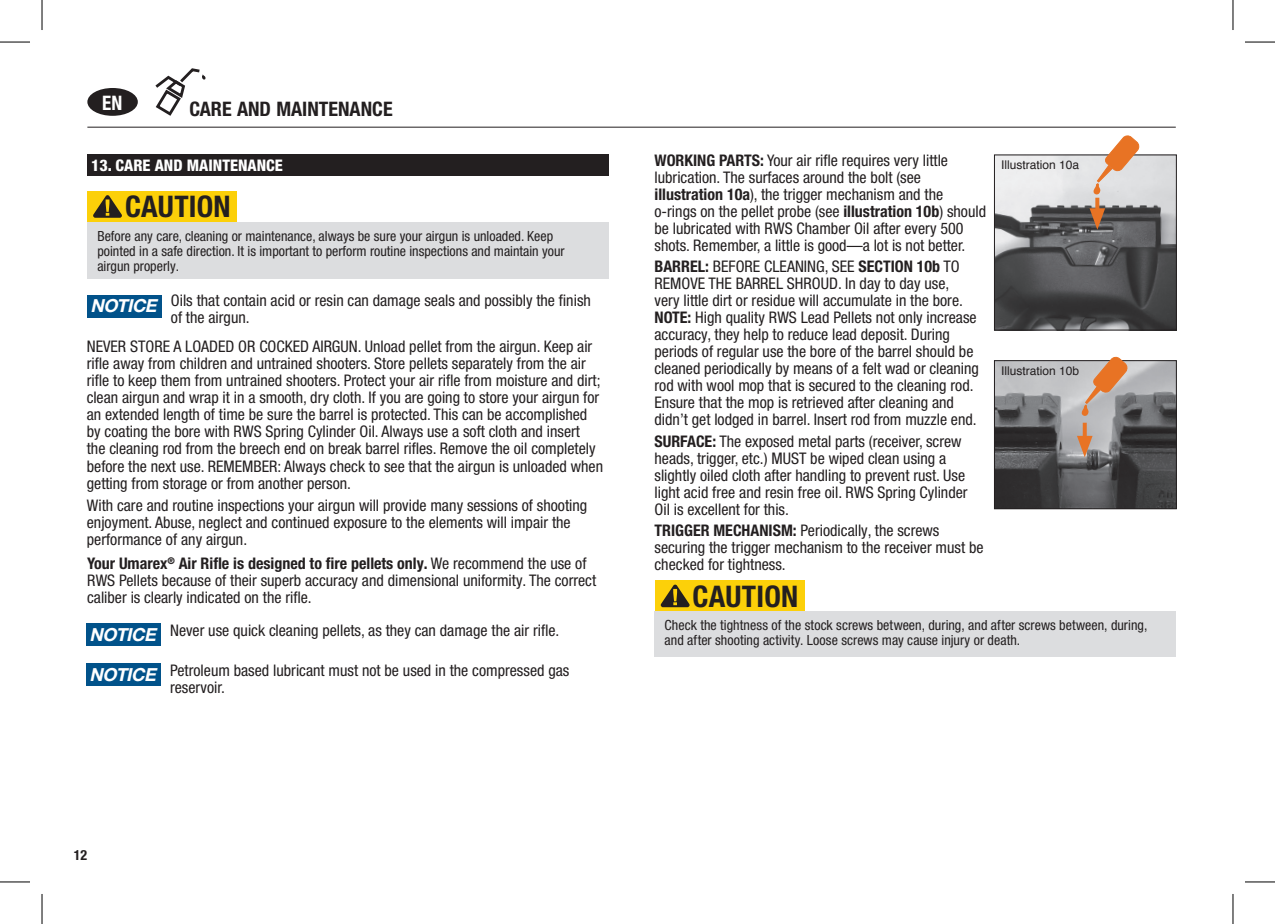
<style>
.page{position:relative;width:1275px;height:924px;background:#fff}
.page>*{position:absolute;margin:0;border:0;box-sizing:border-box;transform-origin:0 0}
.Überschrift{font:700 condensed 29.8px "Helvetica Neue LT Pro";letter-spacing:.005em;color:#231f20}
.fließtext_bold{font:700 condensed 20px "Helvetica Neue LT Pro";color:#231f20}
.t1{font:700 condensed 20px "Helvetica Neue LT Pro";color:#fff;scale:.95 1}
.Überschrift-2{font:italic 700 18px "Helvetica Neue LT Pro";color:#fff}
.Text_Style{font:condensed 16px/17px "Helvetica Neue LT Pro";color:#231f20}
.t2{font:800 condensed 16px "Helvetica Neue LT Pro";color:#fff}
.fließtext{font:condensed 14px/15px "Helvetica Neue LT Pro";color:#231f20}
.t3{font:700 condensed 14px "Helvetica Neue LT Pro";color:#231f20}
.t4{font:12px "Helvetica";color:#231f20}
.s1{font-weight:700}
</style>
<div class="page">
<hr style="left:87px;top:127px;width:1088px;height:1px;background:#231f20">
<div style="left:87px;top:88px;width:51px;height:28px;background:#231f20;border-radius:50%"></div>
<img style="left:996px;top:362px;width:178px;height:145px">
<div style="left:994px;top:360px;width:182px;height:149px;border:1px solid #231f20"></div>
<img style="left:996px;top:156px;width:178px;height:172px">
<div style="left:994px;top:154px;width:182px;height:176px;border:1px solid #231f20"></div>
<svg style="left:155px;top:68px;width:51px;height:48px"></svg>
<svg style="left:1091px;top:135px;width:50px;height:61px"></svg>
<svg style="left:1095px;top:198px;width:4px;height:10px"></svg>
<svg style="left:1089px;top:208px;width:16px;height:22px"></svg>
<svg style="left:1079px;top:356px;width:50px;height:62px;background:#c4a692"></svg>
<svg style="left:1082px;top:422px;width:4px;height:13px"></svg>
<svg style="left:1077px;top:435px;width:15px;height:22px"></svg>
<div style="left:654px;top:611px;width:521px;height:45px;background:#dcdddf"></div>
<div style="left:655px;top:580px;width:149px;height:31px;background:#fcd009"></div>
<svg style="left:661px;top:584px;width:28px;height:23px"></svg>
<div style="left:87px;top:154px;width:521px;height:22px;background:#231f20"></div>
<div style="left:87px;top:222px;width:522px;height:56px;background:#dcdddf"></div>
<div style="left:87px;top:191px;width:149px;height:31px;background:#fcd009"></div>
<svg style="left:93px;top:195px;width:29px;height:23px"></svg>
<div style="left:88px;top:294px;width:74px;height:23px;background:#01528a"></div>
<div style="left:87px;top:623px;width:74px;height:23px;background:#01528a"></div>
<div style="left:87px;top:662px;width:74px;height:23px;background:#01528a"></div>
<hr style="left:0;top:42px;width:30px;height:1px;background:#000">
<hr style="left:1245px;top:42px;width:30px;height:1px;background:#000">
<hr style="left:0;top:881px;width:30px;height:1px;background:#000">
<hr style="left:1245px;top:881px;width:30px;height:1px;background:#000">
<hr style="left:42px;top:0;width:1px;height:30px;background:#000">
<hr style="left:42px;top:893px;width:1px;height:30px;background:#000">
<hr style="left:1232px;top:0;width:1px;height:30px;background:#000">
<hr style="left:1232px;top:893px;width:1px;height:30px;background:#000">
<p class="t1" style="left:102px;top:90px;width:23px">EN</p>
<p class="fließtext_bold" style="left:189px;top:97px;width:205px">CARE AND MAINTENANCE</p>
<p class="t2" style="left:91px;top:155px;width:193px">13. CARE AND MAINTENANCE</p>
<p class="Überschrift" style="left:125px;top:188px;width:107px">CAUTION</p>
<p class="fließtext" style="left:97px;top:228px;width:469px">Before any care, cleaning or maintenance, always be sure your airgun is unloaded. Keep pointed in a safe direction. It is important to perform routine inspections and maintain your airgun properly.</p>
<p class="Überschrift-2" style="left:90px;top:294px;width:72px">NOTICE</p>
<p class="Text_Style" style="left:171px;top:291px;width:421px">Oils that contain acid or resin can damage seals and possibly the finish of the airgun.</p>
<p class="Text_Style" style="left:87px;top:338px;width:518px">NEVER STORE A LOADED OR COCKED AIRGUN. Unload pellet from the airgun. Keep air rifle away from children and untrained shooters. Store pellets separately from the air rifle to keep them from untrained shooters. Protect your air rifle from moisture and dirt; clean airgun and wrap it in a smooth, dry cloth. If you are going to store your airgun for an extended length of time be sure the barrel is protected. This can be accomplished by coating the bore with RWS Spring Cylinder Oil. Always use a soft cloth and insert<br>the cleaning rod from the breech end on break barrel rifles. Remove the oil completely before the next use. REMEMBER: Always check to see that the airgun is unloaded when getting from storage or from another person.</p>
<p class="Text_Style" style="left:87px;top:496px;width:502px">With care and routine inspections your airgun will provide many sessions of shooting enjoyment. Abuse, neglect and continued exposure to the elements will impair the performance of any airgun.</p>
<p class="Text_Style" style="left:87px;top:554px;width:510px"><span class="s1">Your Umarex</span><sup>®</sup> <span class="s1">Air Rifle is designed to fire pellets only.</span> We recommend the use of<br>RWS Pellets because of their superb accuracy and dimensional uniformity. The correct caliber is clearly indicated on the rifle.</p>
<p class="Überschrift-2" style="left:90px;top:623px;width:72px">NOTICE</p>
<p class="Überschrift-2" style="left:90px;top:662px;width:72px">NOTICE</p>
<p class="Text_Style" style="left:170px;top:621px;width:391px">Never use quick cleaning pellets, as they can damage the air rifle.</p>
<p class="Text_Style" style="left:170px;top:661px;width:401px">Petroleum based lubricant must not be used in the compressed gas reservoir.</p>
<p class="Text_Style" style="left:654px;top:151px;width:333px"><span class="s1">WORKING PARTS:</span> Your air rifle requires very little lubrication. The surfaces around the bolt (see <span class="s1">illustration 10a</span>), the trigger mechanism and the o-rings on the pellet probe (see <span class="s1">illustration 10b</span>) should be lubricated with RWS Chamber Oil after every 500 shots. Remember, a little is good—a lot is not better.</p>
<p class="Text_Style" style="left:654px;top:258px;width:326px"><span class="s1">BARREL:</span> BEFORE CLEANING, SEE <span class="s1">SECTION 10b</span> TO REMOVE THE BARREL SHROUD. In day to day use,<br>very little dirt or residue will accumulate in the bore.<br><span class="s1">NOTE:</span> High quality RWS Lead Pellets not only increase accuracy, they help to reduce lead deposit. During periods of regular use the bore of the barrel should be cleaned periodically by means of a felt wad or cleaning rod with wool mop that is secured to the cleaning rod.<br>Ensure that the mop is retrieved after cleaning and didn’t get lodged in barrel. Insert rod from muzzle end.</p>
<p class="Text_Style" style="left:654px;top:432px;width:315px"><span class="s1">SURFACE:</span> The exposed metal parts (receiver, screw heads, trigger, etc.) MUST be wiped clean using a slightly oiled cloth after handling to prevent rust. Use light acid free and resin free oil. RWS Spring Cylinder Oil is excellent for this.</p>
<p class="Text_Style" style="left:654px;top:521px;width:330px"><span class="s1">TRIGGER MECHANISM:</span> Periodically, the screws securing the trigger mechanism to the receiver must be checked for tightness.</p>
<p class="Überschrift" style="left:692px;top:578px;width:107px">CAUTION</p>
<p class="t4" style="left:1001px;top:156px;width:80px">Illustration 10a</p>
<p class="t4" style="left:1001px;top:361px;width:80px">Illustration 10b</p>
<p class="fließtext" style="left:664px;top:617px;width:484px">Check the tightness of the stock screws between, during, and after screws between, during, and after shooting activity. Loose screws may cause injury or death.</p>
<p class="t3" style="left:74px;top:846px;width:15px">12</p>
</div>
